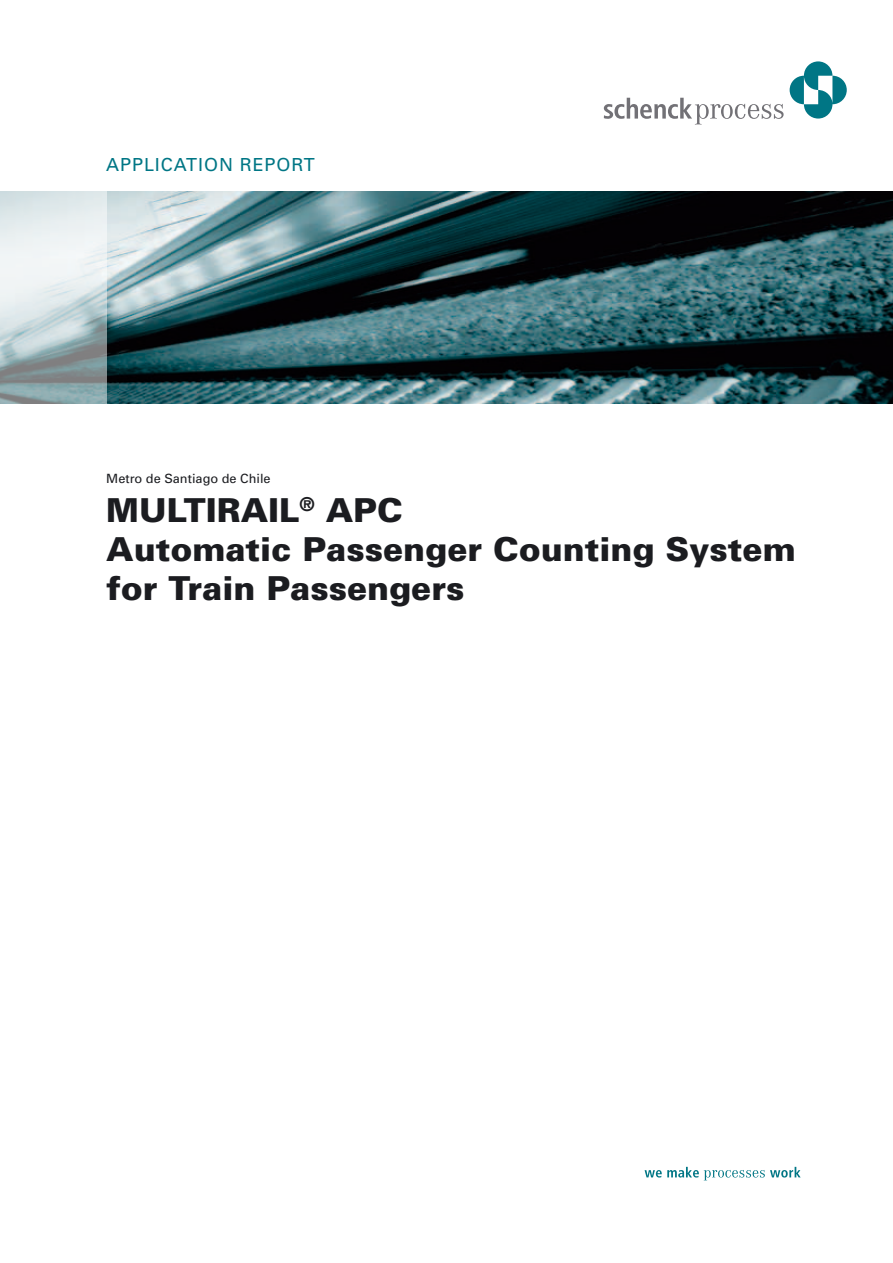
<style>
.page{position:relative;width:893px;height:1263px;background:#fff}
.page>*{position:absolute;margin:0;border:0;box-sizing:border-box;transform-origin:0 0}
.t1{font:900 33px/39px "Univers";color:#1b1c20}
.t2{font:18px "Univers";letter-spacing:.05em;color:#007685}
.t3{font:12.75px "Univers";color:#1b1c20}
</style>
<div class="page">
<svg style="left:645px;top:1167px;width:156px;height:13px"></svg>
<svg style="left:604px;top:98px;width:180px;height:27px"></svg>
<svg style="left:790px;top:61px;width:57px;height:58px"></svg>
<img style="left:106px;top:191px;width:787px;height:213px">
<svg style="left:0;top:191px;width:106px;height:213px"></svg>
<p class="t2" style="left:106px;top:154px;width:210px">APPLICATION REPORT</p>
<p class="t3" style="left:106px;top:471px;width:166px">Metro de Santiago de Chile</p>
<p class="t1" style="left:106px;top:491px;width:691px">MULTIRAIL<sup>®</sup> APC<br>Automatic Passenger Counting System for Train Passengers</p>
</div>
